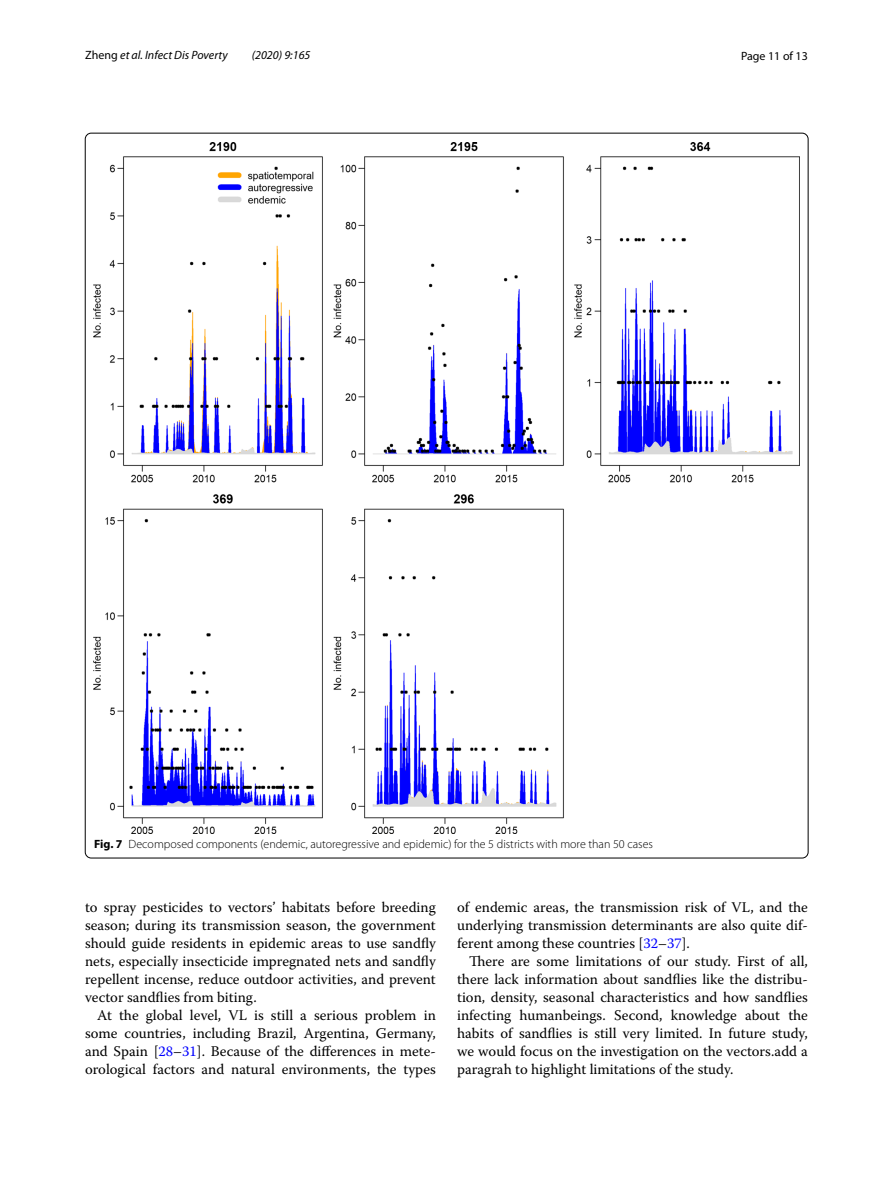
<style>
.page{position:relative;width:893px;height:1187px;background:#fff}
.page>*{position:absolute;margin:0;border:0;box-sizing:border-box;transform-origin:0 0}
.t1{font:14.7px/18px "Warnock Pro";color:#000;text-align:justify}
.t2{font:300 12px "Myriad Pro";color:#000}
.t3{font:italic 12px "Myriad Pro";color:#000}
.t4{font:12px "Myriad Pro";color:#000}
.s1{font-style:normal}
.s2{font-weight:700}
.s3{color:#00f}
</style>
<div class="page">
<img style="left:94px;top:142px;width:706px;height:691px">
<p class="t3" style="left:85px;top:48px;width:144px"><span class="s1">Zheng</span> et al. Infect Dis Poverty</p>
<p class="t3" style="left:252px;top:48px;width:60px">(2020) 9:165</p>
<p class="t4" style="left:741px;top:48px;width:68px">Page 11 of 13</p>
<p class="t2" style="left:94px;top:837px;width:560px"><span class="s2">Fig. 7</span> Decomposed components (endemic, autoregressive and epidemic) for the 5 districts with more than 50 cases</p>
<p class="t1" style="left:85px;top:897px;width:352px">to spray pesticides to vectors’ habitats before breeding season; during its transmission season, the government should guide residents in epidemic areas to use sandfly nets, especially insecticide impregnated nets and sandfly repellent incense, reduce outdoor activities, and prevent vector sandflies from biting.</p>
<p class="t1" style="left:85px;top:1005px;width:352px;text-indent:12px">At the global level, VL is still a serious problem in some countries, including Brazil, Argentina, Germany, and Spain [<span class="s3">28</span>–<span class="s3">31</span>]. Because of the differences in mete&shy;orological factors and natural environments, the types</p>
<p class="t1" style="left:457px;top:897px;width:352px">of endemic areas, the transmission risk of VL, and the underlying transmission determinants are also quite dif&shy;ferent among these countries [<span class="s3">32</span>–<span class="s3">37</span>].</p>
<p class="t1" style="left:457px;top:951px;width:352px;text-indent:12px">There are some limitations of our study. First of all, there lack information about sandflies like the distribu&shy;tion, density, seasonal characteristics and how sandflies infecting humanbeings. Second, knowledge about the habits of sandflies is still very limited. In future study, we would focus on the investigation on the vectors.add a paragrah to highlight limitations of the study.</p>
</div>
